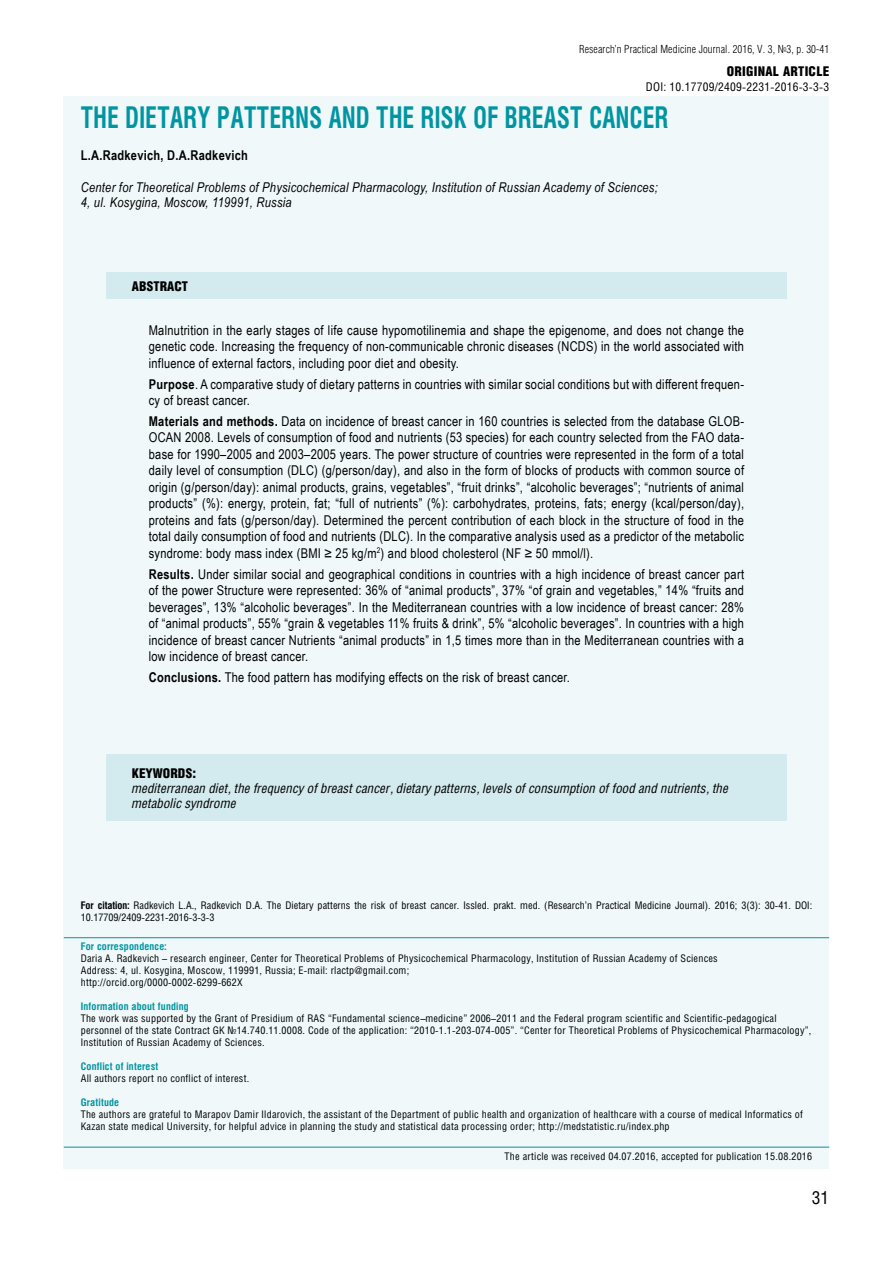
<style>
.page{position:relative;width:893px;height:1263px;background:#fff}
.page>*{position:absolute;margin:0;border:0;box-sizing:border-box;transform-origin:0 0}
.t1{font:700 30px "Helios Cond";letter-spacing:.02em;color:#0095a2;scale:.8 1}
.t2{font:18px "Helios Cond";color:#000}
.t3{font:13.5px/16.5px "Arial Narrow";letter-spacing:.02em;color:#000;text-align:justify}
.t4{font:italic 13.5px/15px "Arial Narrow";letter-spacing:.02em;color:#000}
.t5{font:italic 13.5px/15px "Helios Cond";color:#000}
.t6{font:700 13.5px "Arial Narrow";letter-spacing:.02em;color:#000}
.t7{font:900 13.5px "Helios Cond";color:#000}
.t8{font:900 13.5px "Helios Cond";letter-spacing:.02em;color:#000}
.t9{font:12px "Helios Cond";letter-spacing:.02em;color:#000}
.t10{font:300 11.25px "Helios Cond";letter-spacing:.01em;color:#000}
.t11{font:10.5px/12px "Helios Cond";letter-spacing:.02em;color:#000}
.t12{font:10.5px/12px "Helios Cond";color:#000}
.t13{font:700 10.5px "Helios Cond";letter-spacing:.02em;color:#0095a2}
.s1{font-weight:700}
.s2{font-family:"Arial"}
</style>
<div class="page">
<div style="left:64px;top:97px;width:765px;height:1072px;background:#f0f8f9"></div>
<hr style="left:64px;top:937px;width:765px;height:1px;background:#0095a2">
<hr style="left:64px;top:1147px;width:765px;height:1px;background:#0095a2">
<div style="left:106px;top:273px;width:681px;height:26px;background:#d3eaee"></div>
<div style="left:106px;top:754px;width:681px;height:67px;background:#d3eaee"></div>
<p class="t10" style="left:579px;top:42px;width:252px">Research’n Practical Medicine Journal. 2016, V. 3, №3, p. 30-41</p>
<p class="t8" style="left:727px;top:64px;width:104px">ORIGINAL ARTICLE</p>
<p class="t9" style="left:646px;top:79px;width:185px">DOI: 10.17709/2409-2231-2016-3-3-3</p>
<h1 class="t1" style="left:81px;top:99px;width:736px">THE DIETARY PATTERNS AND THE RISK OF BREAST CANCER</h1>
<p class="t6" style="left:81px;top:145px;width:169px">L.A.Radkevich, D.A.Radkevich</p>
<p class="t4" style="left:81px;top:179px;width:578px">Center for Theoretical Problems of Physicochemical Pharmacology, Institution of Russian Academy of Sciences;<br>4, ul. Kosygina, Moscow, 119991, Russia</p>
<p class="t7" style="left:132px;top:278px;width:58px">ABSTRACT</p>
<p class="t3" style="left:149px;top:321px;width:597px">Malnutrition in the early stages of life cause hypomotilinemia and shape the epigenome, and does not change the genetic code. Increasing the frequency of non-communicable chronic diseases (NCDS) in the world associated with influence of external factors, including poor diet and obesity.</p>
<p class="t3" style="left:149px;top:375px;width:597px"><span class="s1">Purpose</span>. A comparative study of dietary patterns in countries with similar social conditions but with different frequen&shy;cy of breast cancer.</p>
<p class="t3" style="left:149px;top:412px;width:597px"><span class="s1">Materials and methods.</span> Data on incidence of breast cancer in 160 countries is selected from the database GLOB-OCAN 2008. Levels of consumption of food and nutrients (53 species) for each country selected from the FAO data&shy;base for 1990–2005 and 2003–2005 years. The power structure of countries were represented in the form of a total daily level of consumption (DLC) (g/person/day), and also in the form of blocks of products with common source of origin (g/person/day): animal products, grains, vegetables”, “fruit drinks”, “alcoholic beverages”; “nutrients of animal products” (%): energy, protein, fat; “full of nutrients” (%): carbohydrates, proteins, fats; energy (kcal/person/day), proteins and fats (g/person/day). Determined the percent contribution of each block in the structure of food in the total daily consumption of food and nutrients (DLC). In the comparative analysis used as a predictor of the metabolic syndrome: body mass index (BMI <span class="s2">≥</span> 25 kg/m<sup>2</sup>) and blood cholesterol (NF <span class="s2">≥</span> 50 mmol/l).</p>
<p class="t3" style="left:149px;top:565px;width:597px"><span class="s1">Results.</span> Under similar social and geographical conditions in countries with a high incidence of breast cancer part of the power Structure were represented: 36% of “animal products”, 37% “of grain and vegetables,” 14% “fruits and beverages”, 13% “alcoholic beverages”. In the Mediterranean countries with a low incidence of breast cancer: 28% of “animal products”, 55% “grain &amp; vegetables 11% fruits &amp; drink”, 5% “alcoholic beverages”. In countries with a high incidence of breast cancer Nutrients “animal products” in 1,5 times more than in the Mediterranean countries with a low incidence of breast cancer.</p>
<p class="t3" style="left:149px;top:668px;width:423px"><span class="s1">Conclusions.</span> The food pattern has modifying effects on the risk of breast cancer.</p>
<p class="t7" style="left:132px;top:765px;width:66px">KEYWORDS:</p>
<p class="t5" style="left:132px;top:780px;width:598px">mediterranean diet, the frequency of breast cancer, dietary patterns, levels of consumption of food and nutrients, the metabolic syndrome</p>
<p class="t12" style="left:81px;top:899px;width:733px"><span class="s1">For citation:</span> Radkevich L.A., Radkevich D.A. The Dietary patterns the risk of breast cancer. Issled. prakt. med. (Research’n Practical Medicine Journal). 2016; 3(3): 30-41. DOI:<br>10.17709/2409-2231-2016-3-3-3</p>
<p class="t13" style="left:81px;top:940px;width:87px">For correspondence:</p>
<p class="t11" style="left:81px;top:952px;width:638px">Daria A. Radkevich – research engineer, Center for Theoretical Problems of Physicochemical Pharmacology, Institution of Russian Academy of Sciences<br>Address: 4, ul. Kosygina, Moscow, 119991, Russia; E-mail: rlactp@gmail.com;<br>http://orcid.org/0000-0002-6299-662X</p>
<p class="t13" style="left:81px;top:1000px;width:109px">Information about funding</p>
<p class="t11" style="left:81px;top:1012px;width:732px">The work was supported by the Grant of Presidium of RAS “Fundamental science−medicine” 2006–2011 and the Federal program scientific and Scientific-pedagogical personnel of the state Contract GK №14.740.11.0008. Code of the application: “2010-1.1-203-074-005”. “Center for Theoretical Problems of Physicochemical Pharmacology”,<br>Institution of Russian Academy of Sciences.</p>
<p class="t13" style="left:81px;top:1060px;width:79px">Conflict of interest</p>
<p class="t11" style="left:81px;top:1072px;width:170px">All authors report no conflict of interest.</p>
<p class="t13" style="left:81px;top:1096px;width:40px">Gratitude</p>
<p class="t11" style="left:81px;top:1108px;width:724px">The authors are grateful to Marapov Damir Ildarovich, the assistant of the Department of public health and organization of healthcare with a course of medical Informatics of<br>Kazan state medical University, for helpful advice in planning the study and statistical data processing order; http://medstatistic.ru/index.php</p>
<p class="t11" style="left:505px;top:1149px;width:309px">The article was received 04.07.2016, accepted for publication 15.08.2016</p>
<h2 class="t2" style="left:812px;top:1186px;width:19px">31</h2>
</div>
